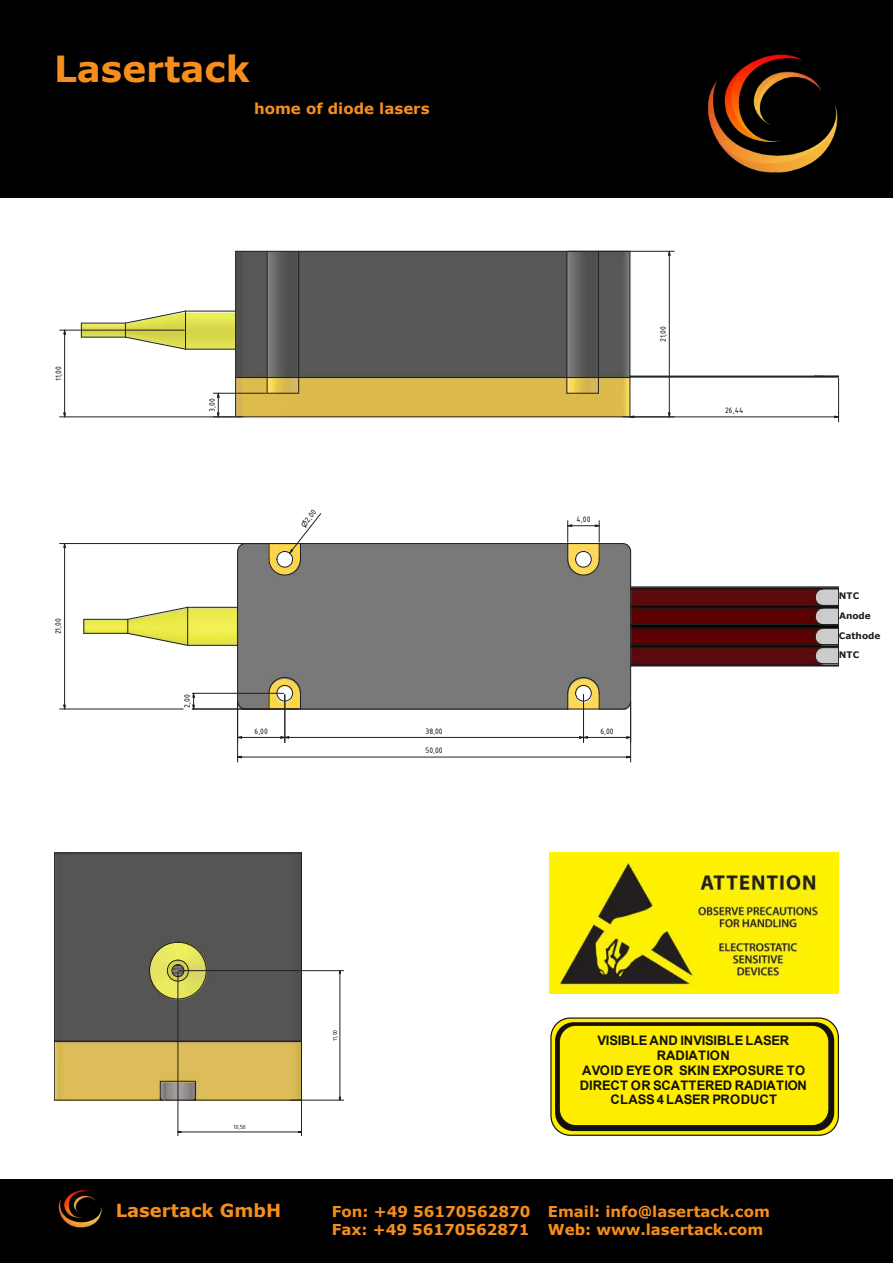
<style>
.page{position:relative;width:893px;height:1263px;background:#fff}
.page>*{position:absolute;margin:0;border:0;box-sizing:border-box;transform-origin:0 0}
.t1{font:700 36px "Verdana";color:#f68e1d}
.t2{font:700 18px "Verdana";color:#f68e1d}
.t3{font:700 15px/18px "Verdana";color:#f68e1d}
.t4{font:700 13.2px/14.7px "Arial";letter-spacing:.005em;color:#13110c;text-align:center}
.t5{font:700 9px/19.8px "Verdana";color:#221f1f}
.t6{font:8.55px "ISOCPEUR";letter-spacing:.01em;color:#000}
.t7{font:6.3px "ISOCPEUR";color:#000}
</style>
<div class="page">
<div style="left:0;top:0;width:893px;height:197px;background:#000"></div>
<div style="left:0;top:1179px;width:893px;height:84px;background:#000"></div>
<img style="left:59px;top:1190px;width:42px;height:38px">
<img style="left:707px;top:54px;width:131px;height:119px">
<img style="left:81px;top:251px;width:594px;height:166px">
<hr style="left:243px;top:416px;width:379px;height:1px;background:#221f1f">
<svg style="left:566px;top:378px;width:1px;height:15px"></svg>
<svg style="left:298px;top:378px;width:1px;height:15px"></svg>
<hr style="left:567px;top:393px;width:31px;height:1px;background:#221f1f">
<hr style="left:267px;top:393px;width:32px;height:1px;background:#221f1f">
<hr style="left:629px;top:251px;width:1px;height:126px;background:#221f1f">
<hr style="left:235px;top:251px;width:1px;height:126px;background:#221f1f">
<hr style="left:299px;top:377px;width:268px;height:1px;background:#221f1f">
<hr style="left:299px;top:251px;width:268px;height:1px;background:#221f1f">
<svg style="left:236px;top:251px;width:31px;height:1px"></svg>
<div style="left:566px;top:251px;width:33px;height:127px;border:1px solid #221f1f"></div>
<div style="left:267px;top:251px;width:32px;height:127px;border:1px solid #221f1f"></div>
<svg style="left:81px;top:324px;width:1px;height:13px"></svg>
<hr style="left:81px;top:323px;width:44px;height:1px;background:#221f1f">
<hr style="left:81px;top:337px;width:44px;height:1px;background:#221f1f">
<svg style="left:124px;top:310px;width:62px;height:40px"></svg>
<hr style="left:186px;top:311px;width:50px;height:1px;background:#221f1f">
<hr style="left:186px;top:349px;width:50px;height:1px;background:#221f1f">
<svg style="left:668px;top:250px;width:3px;height:6px"></svg>
<hr style="left:669px;top:255px;width:1px;height:158px;background:#221f1f">
<hr style="left:568px;top:251px;width:106px;height:1px;background:#221f1f">
<svg style="left:598px;top:375px;width:242px;height:44px"></svg>
<hr style="left:634px;top:417px;width:201px;height:1px;background:#221f1f">
<hr style="left:838px;top:378px;width:1px;height:44px;background:#221f1f">
<svg style="left:63px;top:412px;width:3px;height:5px"></svg>
<svg style="left:63px;top:329px;width:3px;height:6px"></svg>
<hr style="left:64px;top:334px;width:1px;height:79px;background:#221f1f">
<hr style="left:60px;top:330px;width:124px;height:1px;background:#221f1f">
<hr style="left:60px;top:417px;width:174px;height:1px;background:#221f1f">
<svg style="left:213px;top:377px;width:55px;height:41px"></svg>
<hr style="left:213px;top:393px;width:53px;height:1px;background:#221f1f">
<img style="left:84px;top:544px;width:755px;height:165px">
<hr style="left:300px;top:709px;width:268px;height:1px;background:#221f1f">
<hr style="left:300px;top:543px;width:268px;height:1px;background:#221f1f">
<hr style="left:630px;top:551px;width:1px;height:150px;background:#221f1f">
<hr style="left:237px;top:551px;width:1px;height:150px;background:#221f1f">
<svg style="left:567px;top:677px;width:64px;height:33px;background:#9f9571"></svg>
<svg style="left:237px;top:677px;width:64px;height:33px;background:#9d926c"></svg>
<svg style="left:630px;top:586px;width:209px;height:80px;background:#541819"></svg>
<div style="left:822px;top:628px;width:17px;height:17px;border:1px solid #221f1f"></div>
<svg style="left:83px;top:619px;width:1px;height:14px"></svg>
<hr style="left:84px;top:619px;width:44px;height:1px;background:#221f1f">
<hr style="left:84px;top:633px;width:44px;height:1px;background:#221f1f">
<svg style="left:127px;top:606px;width:62px;height:40px"></svg>
<hr style="left:188px;top:607px;width:50px;height:1px;background:#221f1f">
<hr style="left:188px;top:645px;width:50px;height:1px;background:#221f1f">
<hr style="left:242px;top:757px;width:385px;height:1px;background:#221f1f">
<hr style="left:237px;top:702px;width:1px;height:60px;background:#221f1f">
<hr style="left:630px;top:702px;width:1px;height:60px;background:#221f1f">
<svg style="left:63px;top:705px;width:3px;height:4px"></svg>
<hr style="left:64px;top:547px;width:1px;height:158px;background:#221f1f">
<hr style="left:60px;top:543px;width:239px;height:1px;background:#221f1f">
<hr style="left:60px;top:709px;width:123px;height:1px;background:#221f1f">
<hr style="left:289px;top:737px;width:291px;height:1px;background:#221f1f">
<svg style="left:579px;top:736px;width:9px;height:3px"></svg>
<svg style="left:626px;top:736px;width:6px;height:3px"></svg>
<hr style="left:587px;top:737px;width:40px;height:1px;background:#221f1f">
<hr style="left:630px;top:702px;width:1px;height:40px;background:#221f1f">
<hr style="left:583px;top:695px;width:1px;height:47px;background:#221f1f">
<svg style="left:280px;top:736px;width:9px;height:3px"></svg>
<svg style="left:238px;top:736px;width:4px;height:3px"></svg>
<hr style="left:242px;top:737px;width:39px;height:1px;background:#221f1f">
<hr style="left:285px;top:695px;width:1px;height:47px;background:#221f1f">
<svg style="left:192px;top:691px;width:3px;height:18px"></svg>
<hr style="left:192px;top:693px;width:91px;height:1px;background:#221f1f">
<hr style="left:192px;top:709px;width:107px;height:1px;background:#221f1f">
<svg style="left:566px;top:521px;width:65px;height:55px"></svg>
<img style="left:67px;top:854px;width:234px;height:246px">
<hr style="left:196px;top:1100px;width:94px;height:1px;background:#221f1f">
<hr style="left:54px;top:1100px;width:106px;height:1px;background:#221f1f">
<hr style="left:301px;top:853px;width:1px;height:188px;background:#221f1f">
<svg style="left:54px;top:853px;width:13px;height:248px;background:#6d6751"></svg>
<hr style="left:66px;top:1041px;width:224px;height:1px;background:#221f1f">
<hr style="left:66px;top:853px;width:224px;height:1px;background:#221f1f">
<div style="left:172px;top:964px;width:12px;height:13px;border:1px solid #221f1f;border-radius:50%"></div>
<div style="left:167px;top:960px;width:22px;height:21px;border:1px solid #221f1f;border-radius:50%"></div>
<div style="left:149px;top:942px;width:58px;height:57px;border:1px solid #221f1f;border-radius:50%"></div>
<svg style="left:160px;top:1081px;width:36px;height:20px"></svg>
<hr style="left:340px;top:973px;width:1px;height:124px;background:#221f1f">
<hr style="left:291px;top:1100px;width:53px;height:1px;background:#221f1f">
<hr style="left:179px;top:970px;width:165px;height:1px;background:#221f1f">
<hr style="left:181px;top:1132px;width:118px;height:1px;background:#221f1f">
<hr style="left:301px;top:1042px;width:1px;height:94px;background:#221f1f">
<hr style="left:178px;top:971px;width:1px;height:165px;background:#221f1f">
<img style="left:549px;top:853px;width:290px;height:140px">
<svg style="left:551px;top:1018px;width:287px;height:117px;background:#f3e200"></svg>
<div style="left:550px;top:1017px;width:289px;height:119px;border:1px solid #13110c;border-radius:19px"></div>
<div style="left:556px;top:1023px;width:278px;height:107px;background:#13110c;border-radius:18px"></div>
<div style="left:555px;top:1022px;width:279px;height:109px;border:1px solid #13110c;border-radius:18px"></div>
<div style="left:559px;top:1025px;width:270px;height:101px;background:#ffed00;border-radius:17px"></div>
<div style="left:559px;top:1025px;width:270px;height:101px;border:1px solid #13110c;border-radius:17px"></div>
<svg style="left:237px;top:513px;width:84px;height:63px"></svg>
<h1 class="t1" style="left:54px;top:54px;width:197px">Lasertack</h1>
<p class="t3" style="left:254px;top:100px;width:177px">home of diode lasers</p>
<p class="t6" style="left:56px;top:381px;width:17px;rotate:-90deg">11,00</p>
<p class="t6" style="left:55px;top:634px;width:18px;rotate:-90deg">21,00</p>
<p class="t6" style="left:209px;top:412px;width:15px;rotate:-90deg">3,00</p>
<p class="t6" style="left:304px;top:519px;width:15px;rotate:-52deg">2,00</p>
<p class="t6" style="left:576px;top:517px;width:16px">4,00</p>
<p class="t6" style="left:660px;top:342px;width:18px;rotate:-90deg">21,00</p>
<p class="t6" style="left:725px;top:408px;width:20px">26,44</p>
<p class="t6" style="left:184px;top:708px;width:15px;rotate:-90deg">2,00</p>
<p class="t6" style="left:254px;top:728px;width:15px">6,00</p>
<p class="t6" style="left:425px;top:728px;width:19px">38,00</p>
<p class="t6" style="left:600px;top:728px;width:15px">6,00</p>
<p class="t6" style="left:425px;top:748px;width:19px">50,00</p>
<p class="t5" style="left:839px;top:587px;width:33px">NTC<br>Anode</p>
<p class="t5" style="left:839px;top:628px;width:43px;line-height:18.3px">Cathode<br>NTC</p>
<p class="t7" style="left:234px;top:1125px;width:14px">10,50</p>
<p class="t7" style="left:333px;top:1041px;width:13px;rotate:-90deg">11,00</p>
<p class="t4" style="left:580px;top:1033px;width:228px">VISIBLE AND INVISIBLE LASER<br>RADIATION<br>AVOID EYE OR SKIN EXPOSURE TO<br>DIRECT OR SCATTERED RADIATION<br>CLASS 4 LASER PRODUCT</p>
<h2 class="t2" style="left:116px;top:1203px;width:167px">Lasertack GmbH</h2>
<p class="t3" style="left:332px;top:1203px;width:440px">Fon: +49 56170562870 Email: info@lasertack.com<br>Fax: +49 56170562871 Web: www.lasertack.com</p>
</div>
